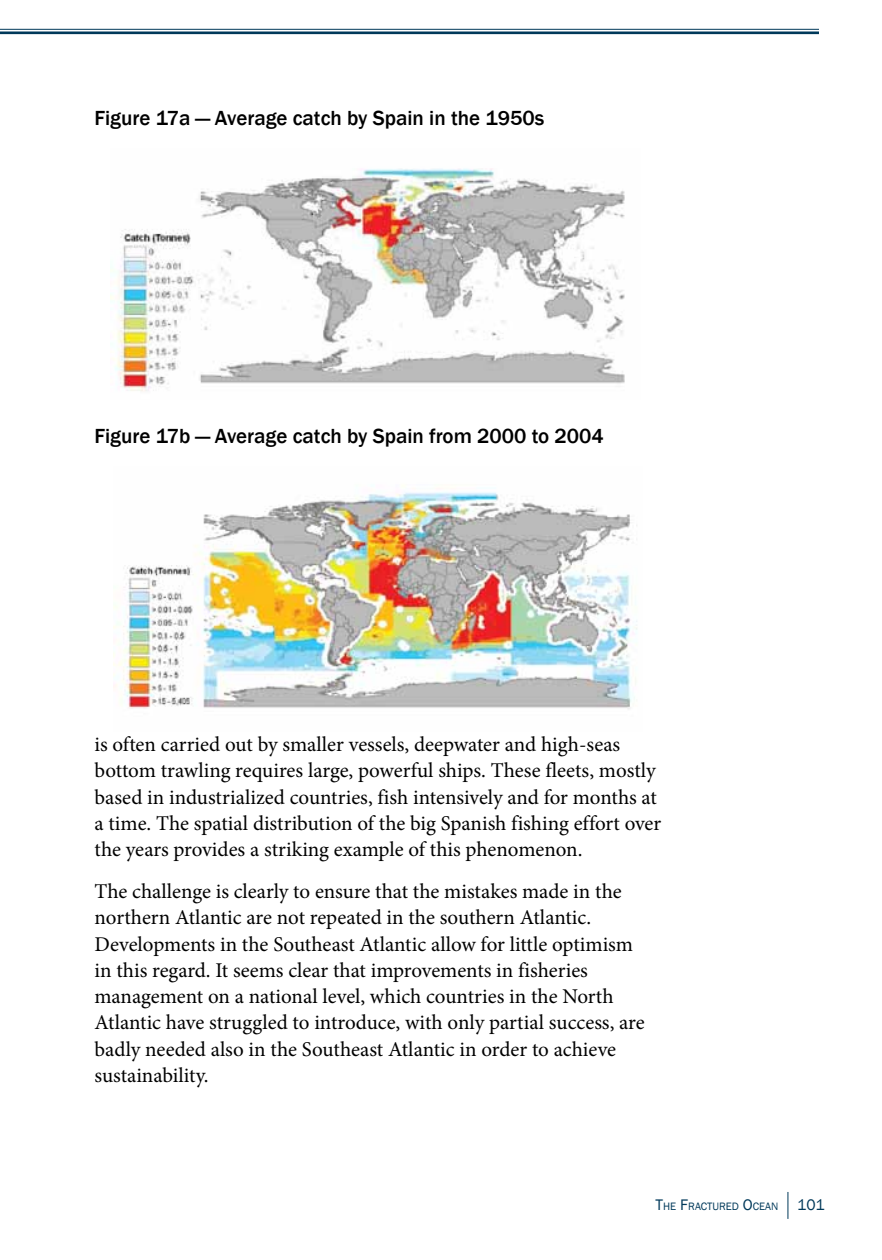
<style>
.page{position:relative;width:882px;height:1260px;background:#fff}
.page>*{position:absolute;margin:0;border:0;box-sizing:border-box;transform-origin:0 0}
.t1{font:21px/26.2px "Minion Pro";color:#000}
.t2{font:500 21px "Franklin Gothic";color:#000}
.t3{font:11.03px "Franklin Gothic";color:#00395a}
.s1{font-size:15.75px}
</style>
<div class="page">
<svg style="left:788px;top:1192px;width:1px;height:27px"></svg>
<hr style="left:0;top:29px;width:819px;height:1px;background:#00395a">
<hr style="left:0;top:32px;width:819px;height:2px;background:#00395a">
<img style="left:110px;top:168px;width:515px;height:224px">
<img style="left:113px;top:485px;width:524px;height:224px">
<p class="t2" style="left:94px;top:105px;width:451px">Figure 17a — Average catch by Spain in the 1950s</p>
<p class="t2" style="left:94px;top:423px;width:511px">Figure 17b — Average catch by Spain from 2000 to 2004</p>
<p class="t1" style="left:94px;top:731px;width:568px">is often carried out by smaller vessels, deepwater and high-seas bottom trawling requires large, powerful ships. These fleets, mostly based in industrialized countries, fish intensively and for months at a time. The spatial distribution of the big Spanish fishing effort over the years provides a striking example of this phenomenon.</p>
<p class="t1" style="left:94px;top:878px;width:552px">The challenge is clearly to ensure that the mistakes made in the northern Atlantic are not repeated in the southern Atlantic.<br>Developments in the Southeast Atlantic allow for little optimism in this regard. It seems clear that improvements in fisheries management on a national level, which countries in the North Atlantic have struggled to introduce, with only partial success, are badly needed also in the Southeast Atlantic in order to achieve sustainability.</p>
<p class="t3" style="left:656px;top:1199px;width:171px"><span class="s1">T</span>HE <span class="s1">F</span>RACTURED <span class="s1">O</span>CEAN <span class="s1">101</span></p>
</div>
